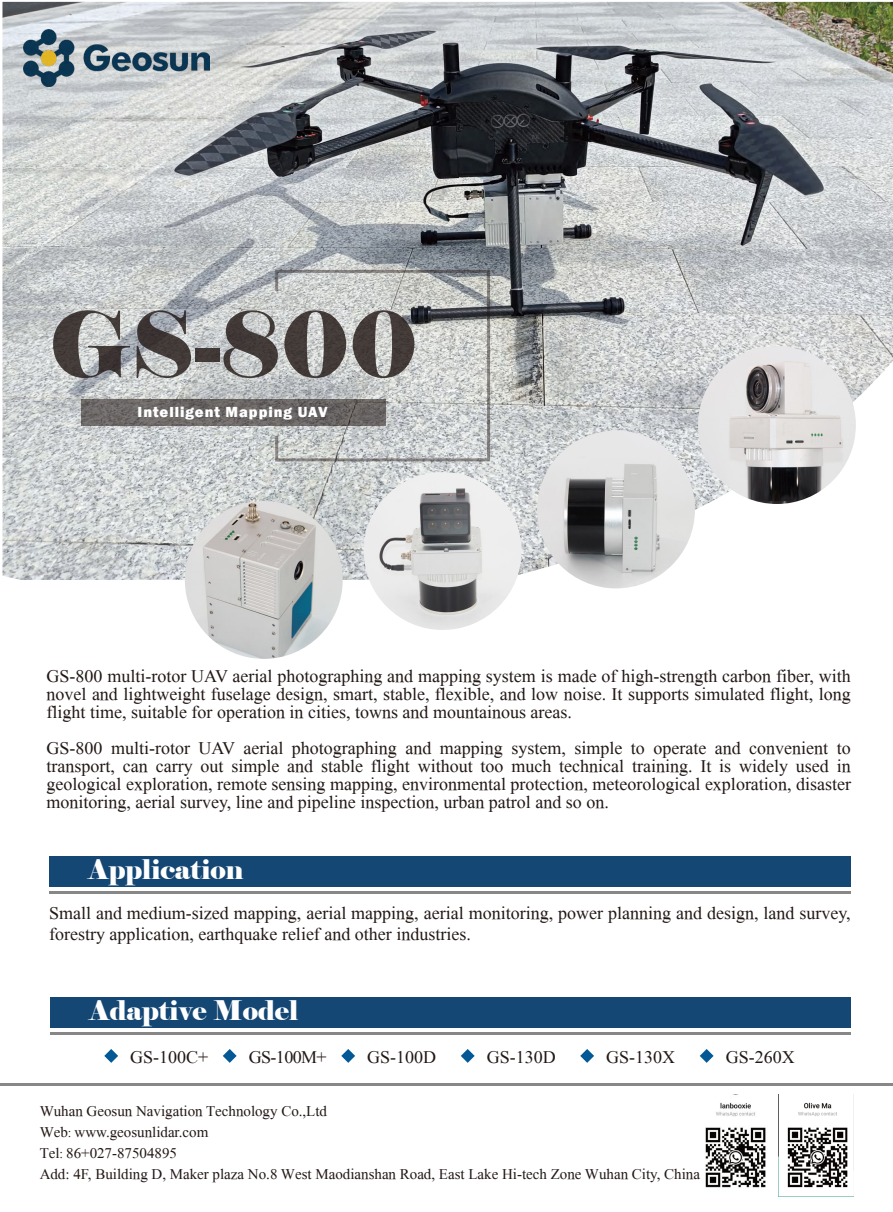
<style>
.page{position:relative;width:893px;height:1212px;background:#fff}
.page>*{position:absolute;margin:0;border:0;box-sizing:border-box;transform-origin:0 0}
.t1{font:90px "Elephant";color:#221714}
.t2{font:27px "Elephant";color:#fff}
.t3{font:18px/18px "Mongolian Baiti";color:#221815;text-align:justify}
.t4{font:15px/21px "Mongolian Baiti";color:#221815}
.t5{font:800 15px "Franklin Gothic";letter-spacing:.065em;color:#fff}
.s1{font-family:"Adobe Song Std";font-weight:300}
</style>
<div class="page">
<img style="left:2px;top:2px;width:891px;height:578px">
<svg style="left:275px;top:270px;width:215px;height:191px;background:#c2c5c4"></svg>
<svg style="left:81px;top:399px;width:304px;height:27px;background:#6a6564"></svg>
<img style="left:185px;top:501px;width:158px;height:158px;border-radius:79px">
<img style="left:364px;top:472px;width:158px;height:158px;border-radius:79px">
<img style="left:537px;top:430px;width:158px;height:158px;border-radius:79px">
<img style="left:698px;top:346px;width:158px;height:158px;border-radius:79px">
<img style="left:23px;top:30px;width:186px;height:56px">
<hr style="left:0;top:1083px;width:893px;height:3px;background:#878787">
<img style="left:705px;top:1094px;width:61px;height:94px">
<img style="left:787px;top:1102px;width:61px;height:86px">
<div style="left:49px;top:856px;width:802px;height:30px;background:#154774"></div>
<hr style="left:49px;top:892px;width:802px;height:2px;background:#878787">
<svg style="left:104px;top:1049px;width:14px;height:14px"></svg>
<svg style="left:223px;top:1049px;width:14px;height:14px"></svg>
<svg style="left:700px;top:1049px;width:14px;height:14px"></svg>
<svg style="left:580px;top:1049px;width:14px;height:14px"></svg>
<svg style="left:461px;top:1049px;width:14px;height:14px"></svg>
<svg style="left:341px;top:1049px;width:14px;height:14px"></svg>
<div style="left:50px;top:997px;width:801px;height:30px;background:#154774"></div>
<hr style="left:50px;top:1032px;width:801px;height:3px;background:#878787">
<h1 class="t1" style="left:49px;top:288px;width:370px">GS-800</h1>
<p class="t5" style="left:138px;top:403px;width:192px">Intelligent Mapping UAV</p>
<p class="t3" style="left:47px;top:667px;width:806px">GS-800 multi-rotor UAV aerial photographing and mapping system is made of high-strength carbon fiber, with novel and lightweight fuselage design, smart, stable, flexible, and low noise. It supports simulated flight, long flight time, suitable for operation in cities, towns and mountainous areas.</p>
<p class="t3" style="left:47px;top:739px;width:806px">GS-800 multi-rotor UAV aerial photographing and mapping system, simple to operate and convenient to transport, can carry out simple and stable flight without too much technical training. It is widely used in geological exploration, remote sensing mapping, environmental protection, meteorological exploration, disaster monitoring, aerial survey, line and pipeline inspection, urban patrol and so on.</p>
<h2 class="t2" style="left:89px;top:852px;width:156px">Application</h2>
<p class="t3" style="left:49px;top:902px;width:803px;line-height:21px">Small and medium-sized mapping, aerial mapping, aerial monitoring, power planning and design, land survey, forestry application, earthquake relief and other industries.</p>
<h2 class="t2" style="left:90px;top:993px;width:210px">Adaptive Model</h2>
<p class="t3" style="left:130px;top:1048px;width:80px">GS-100C+</p>
<p class="t3" style="left:249px;top:1048px;width:79px">GS-100M+</p>
<p class="t3" style="left:367px;top:1048px;width:70px">GS-100D</p>
<p class="t3" style="left:487px;top:1048px;width:70px">GS-130D</p>
<p class="t3" style="left:606px;top:1048px;width:70px">GS-130X</p>
<p class="t3" style="left:726px;top:1048px;width:70px">GS-260X</p>
<p class="t4" style="left:40px;top:1101px;width:662px">Wuhan Geosun Navigation Technology Co.,Ltd<br>Web<span class="s1">:</span> www.geosunlidar.com<br>Tel<span class="s1">:</span> 86+027-87504895<br>Add: 4F, Building D, Maker plaza No.8 West Maodianshan Road, East Lake Hi-tech Zone Wuhan City, China</p>
</div>
